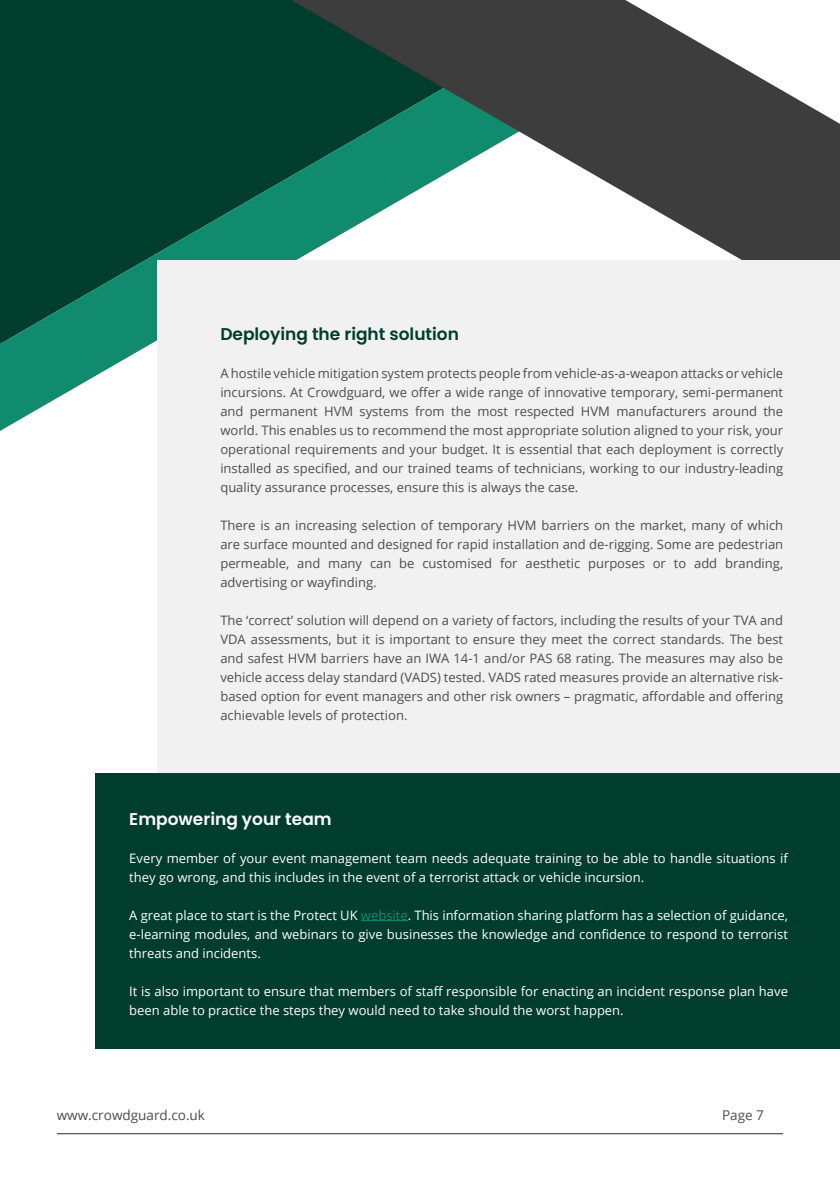
<style>
.page{position:relative;width:840px;height:1191px;background:#fff}
.page>*{position:absolute;margin:0;border:0;box-sizing:border-box;transform-origin:0 0}
.t1{font:600 17px "Poppins";color:#003d2d}
.t2{font:600 17px "Poppins";color:#fff}
.t3{font:13.6px "Open Sans";color:#4d4d4f}
.t4{font:13px/19px "Open Sans";color:#4d4d4f;text-align:justify}
.t5{font:13px/19px "Open Sans";color:#fff}
.s1{color:#118b6e}
</style>
<div class="page">
<hr style="left:57px;top:1133px;width:725px;height:1px;background:#444244">
<div style="left:0;top:0;width:291px;height:38px;background:#003d2d"></div>
<svg style="left:0;top:38px;width:291px;height:393px;background:#175d4b"></svg>
<svg style="left:291px;top:0;width:548px;height:260px;fill:#3e3d3e"></svg>
<div style="left:158px;top:260px;width:681px;height:783px;background:#f1f1f2"></div>
<div style="left:95px;top:772px;width:744px;height:276px;background:#003d2d"></div>
<hr style="left:361px;top:920px;width:46px;height:1px;background:#118b6e">
<h1 class="t1" style="left:220px;top:324px;width:240px">Deploying the right solution</h1>
<p class="t4" style="left:220px;top:363px;width:564px">A hostile vehicle mitigation system protects people from vehicle-as-a-weapon attacks or vehicle incursions. At Crowdguard, we offer a wide range of innovative temporary, semi-permanent and permanent HVM systems from the most respected HVM manufacturers around the world. This enables us to recommend the most appropriate solution aligned to your risk, your operational requirements and your budget. It is essential that each deployment is correctly installed as specified, and our trained teams of technicians, working to our industry-leading quality assurance processes, ensure this is always the case.</p>
<p class="t4" style="left:220px;top:515px;width:564px">There is an increasing selection of temporary HVM barriers on the market, many of which are surface mounted and designed for rapid installation and de-rigging. Some are pedestrian permeable, and many can be customised for aesthetic purposes or to add branding, advertising or wayfinding.</p>
<p class="t4" style="left:220px;top:610px;width:564px">The ‘correct’ solution will depend on a variety of factors, including the results of your TVA and VDA assessments, but it is important to ensure they meet the correct standards. The best and safest HVM barriers have an IWA 14-1 and/or PAS 68 rating. The measures may also be vehicle access delay standard (VADS) tested. VADS rated measures provide an alternative risk&shy;based option for event managers and other risk owners – pragmatic, affordable and offering achievable levels of protection.</p>
<h1 class="t2" style="left:129px;top:808px;width:204px">Empowering your team</h1>
<p class="t5" style="left:129px;top:848px;width:659px">Every member of your event management team needs adequate training to be able to handle situations if they go wrong, and this includes in the event of a terrorist attack or vehicle incursion.</p>
<p class="t5" style="left:129px;top:905px;width:659px;text-align:justify">A great place to start is the Protect UK <span class="s1">website</span>. This information sharing platform has a selection of guidance, e-learning modules, and webinars to give businesses the knowledge and confidence to respond to terrorist threats and incidents.</p>
<p class="t5" style="left:129px;top:981px;width:659px">It is also important to ensure that members of staff responsible for enacting an incident response plan have been able to practice the steps they would need to take should the worst happen.</p>
<p class="t3" style="left:57px;top:1105px;width:150px">www.crowdguard.co.uk</p>
<p class="t3" style="left:721px;top:1105px;width:43px">Page 7</p>
</div>
